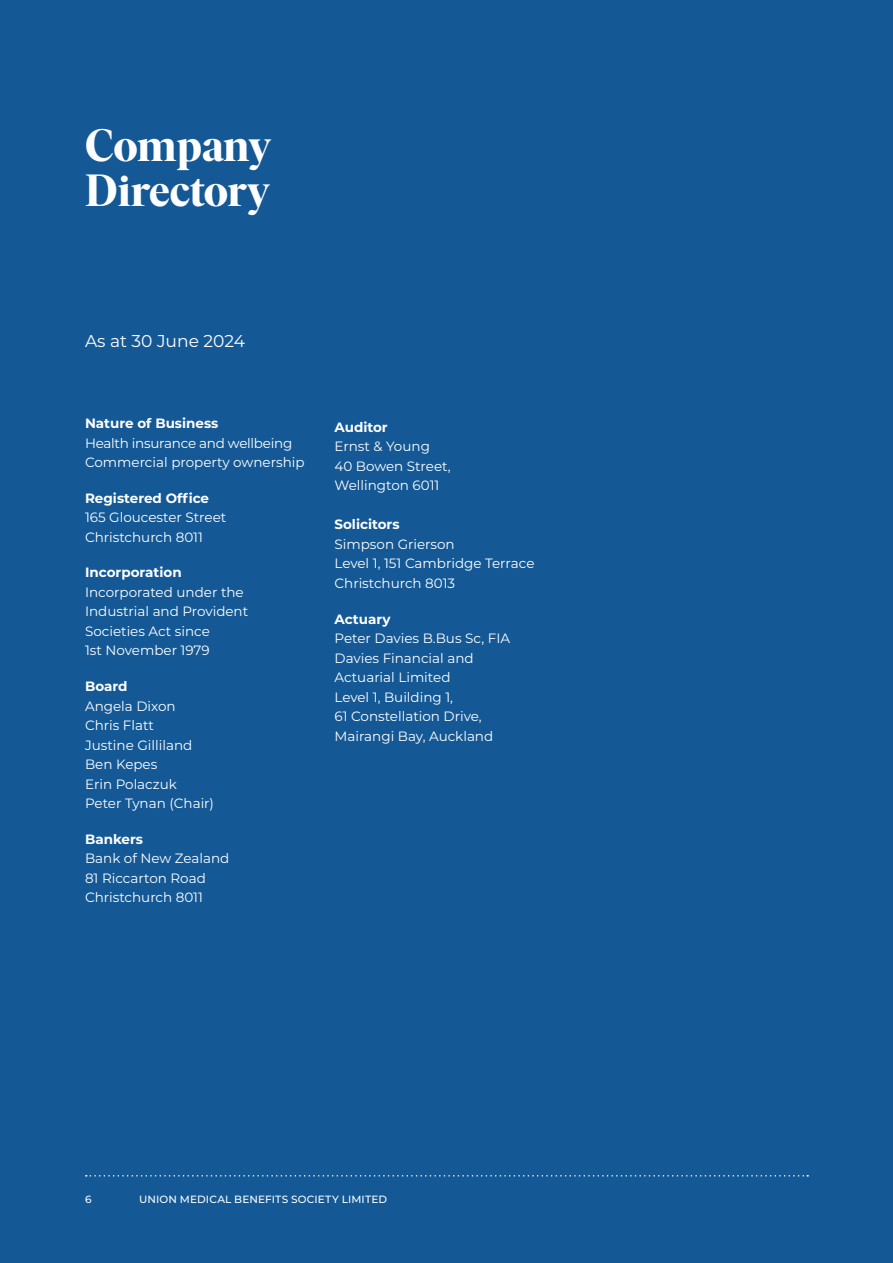
<style>
.page{position:relative;width:893px;height:1263px;background:#145996}
.page>*{position:absolute;margin:0;border:0;box-sizing:border-box;transform-origin:0 0}
.t1{font:700 45px "Ivar Display";letter-spacing:-.005em;color:#fff}
.Body_copy{font:17.1px "Montserrat";color:#fff}
.Body_Main{font:13.5px/19.5px "Montserrat";color:#fff}
.Body_Main-2{font:13.5px/19.5px "Montserrat";letter-spacing:-.02em;color:#fff}
.t2{font:500 10.5px "Montserrat";letter-spacing:.015em;color:#fff}
.s1{font-weight:700}
</style>
<div class="page">
<svg style="left:86px;top:1175px;width:722px;height:1px"></svg>
<h2 class="t1" style="left:85px;top:121px;width:187px">Company</h2>
<h2 class="t1" style="left:85px;top:166px;width:186px">Directory</h2>
<p class="Body_copy" style="left:85px;top:329px;width:161px">As at 30 June 2024</p>
<p class="Body_Main-2" style="left:85px;top:413px;width:221px"><span class="s1">Nature of Business<br></span>Health insurance and wellbeing<br>Commercial property ownership</p>
<p class="Body_Main" style="left:85px;top:488px;width:143px"><span class="s1">Registered Office<br></span>165 Gloucester Street<br>Christchurch 8011</p>
<p class="Body_Main" style="left:85px;top:562px;width:165px"><span class="s1">Incorporation<br></span>Incorporated under the<br>Industrial and Provident<br>Societies Act since<br>1st November 1979</p>
<p class="Body_Main" style="left:85px;top:676px;width:130px"><span class="s1">Board<br></span>Angela Dixon<br>Chris Flatt<br>Justine Gilliland<br>Ben Kepes<br>Erin Polaczuk<br>Peter Tynan (Chair)</p>
<p class="Body_Main" style="left:85px;top:829px;width:146px"><span class="s1">Bankers<br></span>Bank of New Zealand<br>81 Riccarton Road<br>Christchurch 8011</p>
<p class="Body_Main" style="left:334px;top:417px;width:118px"><span class="s1">Auditor<br></span>Ernst &amp; Young<br>40 Bowen Street,<br>Wellington 6011</p>
<p class="Body_Main" style="left:334px;top:514px;width:201px"><span class="s1">Solicitors<br></span>Simpson Grierson<br>Level 1, 151 Cambridge Terrace<br>Christchurch 8013</p>
<p class="Body_Main" style="left:334px;top:608px;width:177px"><span class="s1">Actuary<br></span>Peter Davies B.Bus Sc, FIA<br>Davies Financial and<br>Actuarial Limited<br>Level 1, Building 1,<br>61 Constellation Drive,<br>Mairangi Bay, Auckland</p>
<p class="t2" style="left:85px;top:1192px;width:8px">6</p>
<p class="t2" style="left:139px;top:1192px;width:250px">UNION MEDICAL BENEFITS SOCIETY LIMITED</p>
</div>
